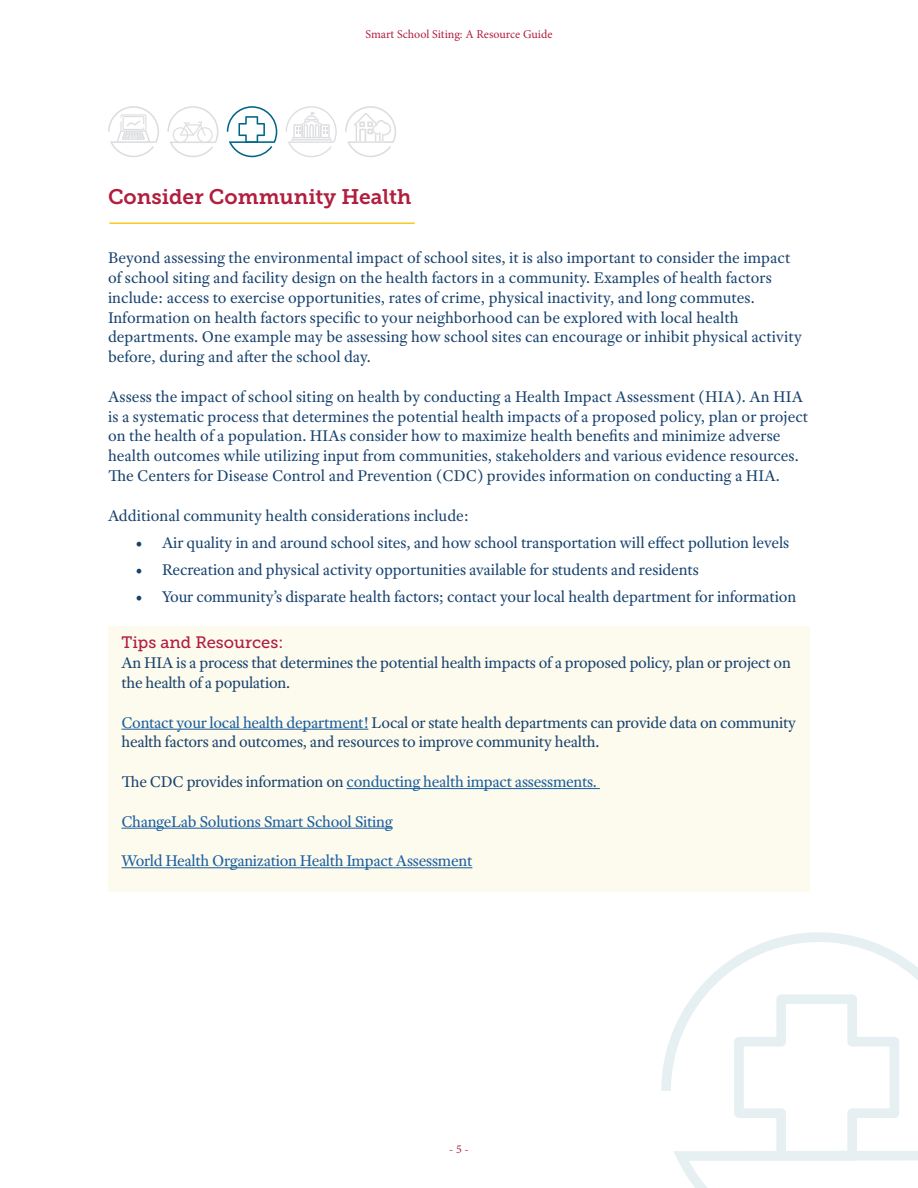
<style>
.page{position:relative;width:918px;height:1188px;background:#fff}
.page>*{position:absolute;margin:0;border:0;box-sizing:border-box;transform-origin:0 0}
.t1{font:21px "Museo Slab 700";color:#b11e3e}
.t2{font:16.5px/19.8px "Adobe Text Pro";color:#17426e}
.t3{font:16.5px/19.8px "Adobe Text Pro";letter-spacing:-.02em;color:#17426e}
.t4{font:16.5px "Adobe Text Pro";letter-spacing:-.02em;color:#175d9e}
.t5{font:16.5px "Museo Slab 500";color:#b11e3e}
.t6{font:12px "Minion Pro";color:#b11e3e}
.s1{color:#175d9e}
.s2{color:#17426e}
</style>
<div class="page">
<div style="left:108px;top:626px;width:702px;height:266px;background:#fdfaee"></div>
<hr style="left:109px;top:222px;width:306px;height:2px;background:#f6ca23">
<svg style="left:167px;top:106px;width:51px;height:51px"></svg>
<svg style="left:345px;top:106px;width:51px;height:51px"></svg>
<svg style="left:286px;top:106px;width:51px;height:51px"></svg>
<svg style="left:227px;top:106px;width:50px;height:51px"></svg>
<svg style="left:661px;top:932px;width:257px;height:256px"></svg>
<svg style="left:734px;top:994px;width:165px;height:167px"></svg>
<svg style="left:108px;top:106px;width:51px;height:51px"></svg>
<hr style="left:122px;top:729px;width:246px;height:1px;background:#175d9e">
<hr style="left:347px;top:788px;width:253px;height:1px;background:#175d9e">
<hr style="left:122px;top:828px;width:271px;height:1px;background:#175d9e">
<hr style="left:122px;top:867px;width:350px;height:1px;background:#175d9e">
<p class="t6" style="left:365px;top:26px;width:189px">Smart School Siting: A Resource Guide</p>
<p class="t1" style="left:108px;top:185px;width:305px">Consider Community Health</p>
<p class="t2" style="left:108px;top:248px;width:695px">Beyond assessing the environmental impact of school sites, it is also important to consider the impact of school siting and facility design on the health factors in a community. Examples of health factors include: access to exercise opportunities, rates of crime, physical inactivity, and long commutes.<br>Information on health factors specific to your neighborhood can be explored with local health departments. One example may be assessing how school sites can encourage or inhibit physical activity before, during and after the school day.</p>
<p class="t2" style="left:108px;top:386px;width:702px">Assess the impact of school siting on health by conducting a Health Impact Assessment (HIA). An HIA is a systematic process that determines the potential health impacts of a proposed policy, plan or project on the health of a population. HIAs consider how to maximize health benefits and minimize adverse health outcomes while utilizing input from communities, stakeholders and various evidence resources.<br>The Centers for Disease Control and Prevention (CDC) provides information on conducting a HIA.</p>
<p class="t2" style="left:108px;top:505px;width:363px">Additional community health considerations include:</p>
<p class="t2" style="left:135px;top:532px;width:656px">• Air quality in and around school sites, and how school transportation will effect pollution levels</p>
<p class="t2" style="left:135px;top:559px;width:565px">• Recreation and physical activity opportunities available for students and residents</p>
<p class="t2" style="left:135px;top:586px;width:663px">• Your community’s disparate health factors; contact your local health department for information</p>
<p class="t5" style="left:122px;top:633px;width:163px">Tips and Resources:</p>
<p class="t3" style="left:122px;top:653px;width:671px">An HIA is a process that determines the potential health impacts of a proposed policy, plan or project on the health of a population.</p>
<p class="t3" style="left:122px;top:712px;width:676px"><span class="s1">Contact your local health department!</span> Local or state health departments can provide data on community health factors and outcomes, and resources to improve community health.</p>
<p class="t4" style="left:122px;top:771px;width:477px"><span class="s2">The CDC provides information on</span> conducting health impact assessments.</p>
<p class="t4" style="left:122px;top:811px;width:273px">ChangeLab Solutions Smart School Siting</p>
<p class="t4" style="left:122px;top:850px;width:352px">World Health Organization Health Impact Assessment</p>
<p class="t6" style="left:449px;top:1141px;width:21px">- 5 -</p>
</div>
